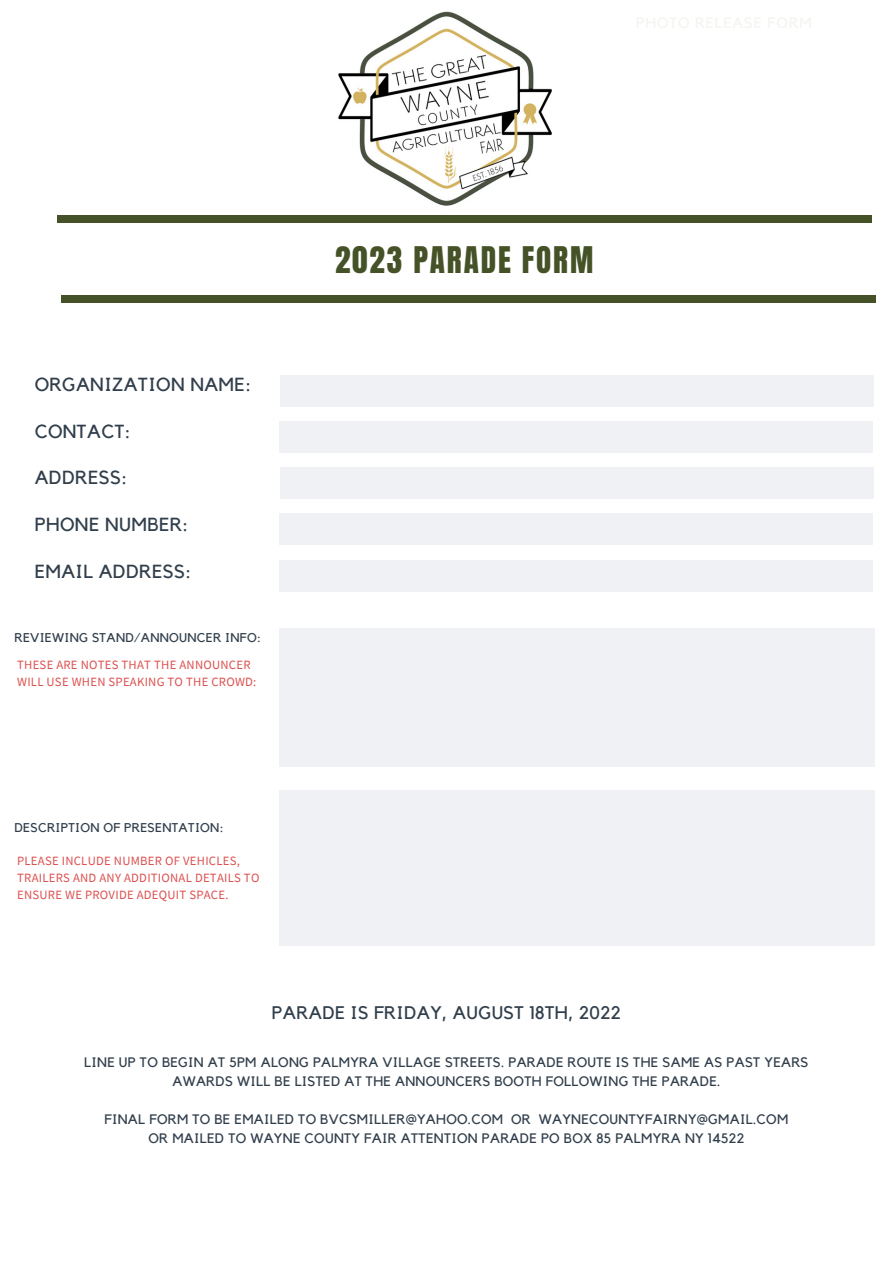
<style>
.page{position:relative;width:893px;height:1264px;background:#fff}
.page>*{position:absolute;margin:0;border:0;box-sizing:border-box;transform-origin:0 0}
.t1{font:31.2px "Anton";letter-spacing:.06em;color:#455227}
.t2{font:18.9px "Kollektif";letter-spacing:.02em;color:#313f4c}
.t3{font:18.15px "Kollektif";letter-spacing:.02em;color:#313f4c}
.t4{font:13.65px/19px "Kollektif";letter-spacing:.02em;color:#313f4c;text-align:center}
.t5{font:12.6px/17px "Source Sans Pro";letter-spacing:.02em;color:#dd5050}
.t6{font:12.6px "Kollektif";letter-spacing:.02em;color:#313f4c}
</style>
<div class="page">
<div style="left:280px;top:375px;width:593px;height:31px;background:#eff1f4"></div>
<div style="left:279px;top:421px;width:594px;height:31px;background:#eff1f4"></div>
<div style="left:280px;top:467px;width:593px;height:32px;background:#eff1f4"></div>
<div style="left:279px;top:513px;width:594px;height:32px;background:#eff1f4"></div>
<div style="left:279px;top:560px;width:594px;height:31px;background:#eff1f4"></div>
<img style="left:338px;top:11px;width:214px;height:195px">
<div style="left:57px;top:215px;width:814px;height:8px;background:#455227"></div>
<div style="left:62px;top:295px;width:814px;height:8px;background:#455227"></div>
<div style="left:280px;top:628px;width:595px;height:138px;background:#eff1f4"></div>
<div style="left:280px;top:790px;width:595px;height:155px;background:#eff1f4"></div>
<h2 class="t2" style="left:35px;top:375px;width:218px">ORGANIZATION NAME:</h2>
<h2 class="t2" style="left:35px;top:422px;width:97px">CONTACT:</h2>
<h2 class="t2" style="left:35px;top:469px;width:94px">ADDRESS:</h2>
<h2 class="t2" style="left:35px;top:515px;width:155px">PHONE NUMBER:</h2>
<h2 class="t2" style="left:35px;top:562px;width:158px">EMAIL ADDRESS:</h2>
<p class="t6" style="left:14px;top:631px;width:248px">REVIEWING STAND/ANNOUNCER INFO:</p>
<p class="t5" style="left:17px;top:656px;width:241px">THESE ARE NOTES THAT THE ANNOUNCER<br>WILL USE WHEN SPEAKING TO THE CROWD:</p>
<p class="t6" style="left:14px;top:821px;width:210px">DESCRIPTION OF PRESENTATION:</p>
<p class="t5" style="left:17px;top:852px;width:244px">PLEASE INCLUDE NUMBER OF VEHICLES,<br>TRAILERS AND ANY ADDITIONAL DETAILS TO<br>ENSURE WE PROVIDE ADEQUIT SPACE.</p>
<h1 class="t1" style="left:335px;top:237px;width:260px">2023 PARADE FORM</h1>
<h3 class="t3" style="left:272px;top:1004px;width:350px">PARADE IS FRIDAY, AUGUST 18TH, 2022</h3>
<p class="t4" style="left:84px;top:1052px;width:725px">LINE UP TO BEGIN AT 5PM ALONG PALMYRA VILLAGE STREETS. PARADE ROUTE IS THE SAME AS PAST YEARS<br>AWARDS WILL BE LISTED AT THE ANNOUNCERS BOOTH FOLLOWING THE PARADE.</p>
<p class="t4" style="left:104px;top:1110px;width:685px">FINAL FORM TO BE EMAILED TO BVCSMILLER@YAHOO.COM OR WAYNECOUNTYFAIRNY@GMAIL.COM<br>OR MAILED TO WAYNE COUNTY FAIR ATTENTION PARADE PO BOX 85 PALMYRA NY 14522</p>
</div>
